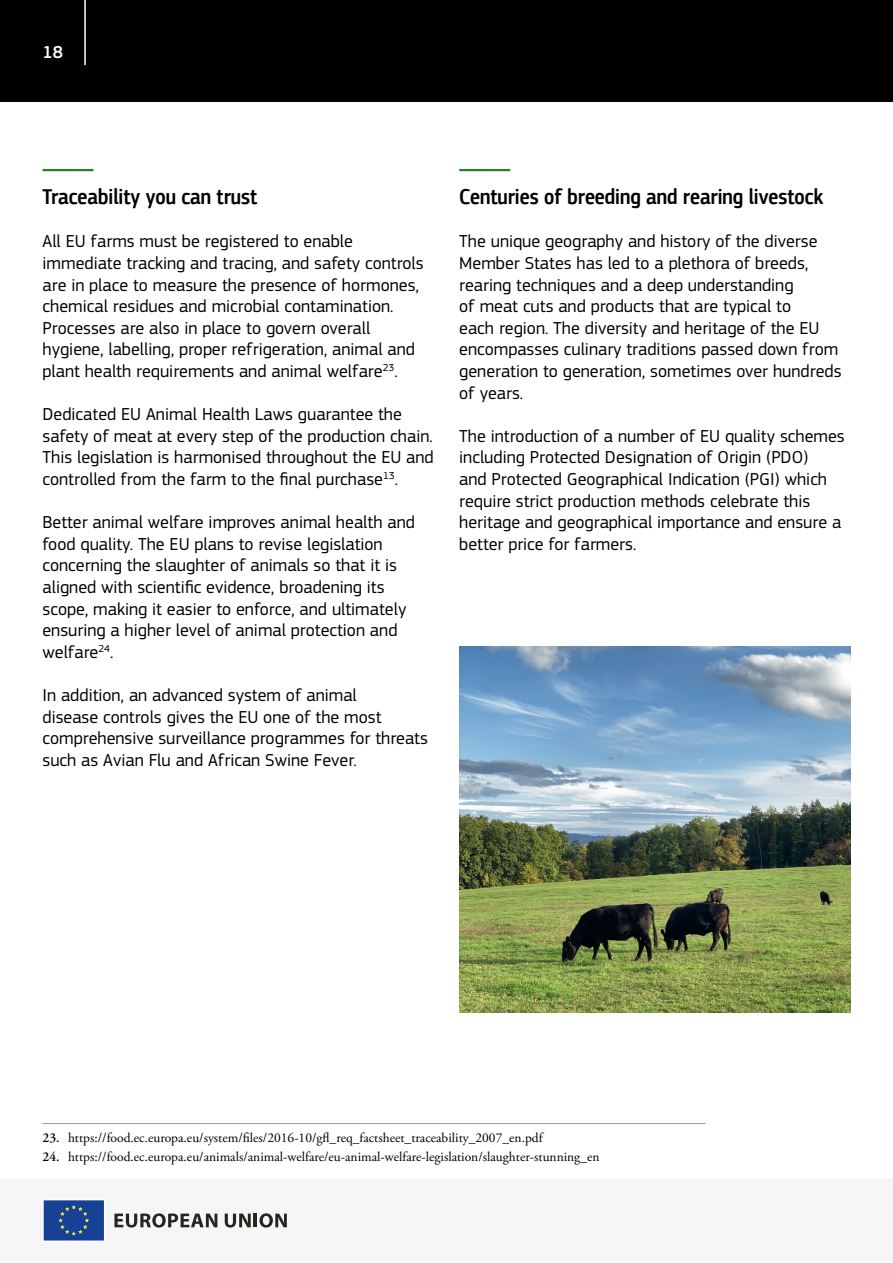
<style>
.page{position:relative;width:893px;height:1263px;background:#fff}
.page>*{position:absolute;margin:0;border:0;box-sizing:border-box;transform-origin:0 0}
.t1{font:500 22.5px "EC Square Sans Cond Pro";color:#000}
.t2{font:18px/21.6px "EC Square Sans Pro";color:#000}
.t3{font:500 18px "EC Square Sans Pro";color:#fff}
.t4{font:13.5px/19.2px "Adobe Garamond Pro";color:#000}
.t5{font:600 13.5px/19.2px "Adobe Garamond Pro";color:#000}
</style>
<div class="page">
<div style="left:0;top:1178px;width:893px;height:85px;background:#f6f6f6"></div>
<svg style="left:43px;top:1200px;width:61px;height:41px;background:#254d94"></svg>
<hr style="left:254px;top:1213px;width:3px;height:14px;background:#282520">
<svg style="left:259px;top:1213px;width:28px;height:14px"></svg>
<svg style="left:225px;top:1213px;width:26px;height:14px"></svg>
<svg style="left:114px;top:1213px;width:103px;height:14px"></svg>
<div style="left:0;top:0;width:893px;height:102px;background:#000"></div>
<hr style="left:84px;top:0;width:2px;height:65px;background:#fff">
<hr style="left:43px;top:169px;width:51px;height:2px;background:#2c7f27">
<hr style="left:459px;top:169px;width:51px;height:2px;background:#2c7f27">
<img style="left:459px;top:646px;width:391px;height:366px">
<hr style="left:43px;top:1123px;width:663px;height:1px;background:#9d9d9c">
<p class="t3" style="left:43px;top:42px;width:22px">18</p>
<p class="t1" style="left:43px;top:183px;width:216px">Traceability you can trust</p>
<p class="t2" style="left:43px;top:231px;width:383px">All EU farms must be registered to enable immediate tracking and tracing, and safety controls are in place to measure the presence of hormones, chemical residues and microbial contamination.<br>Processes are also in place to govern overall hygiene, labelling, proper refrigeration, animal and plant health requirements and animal welfare<sup>23</sup>.</p>
<p class="t2" style="left:43px;top:404px;width:393px">Dedicated EU Animal Health Laws guarantee the safety of meat at every step of the production chain.<br>This legislation is harmonised throughout the EU and controlled from the farm to the final purchase<sup>13</sup>.</p>
<p class="t2" style="left:43px;top:512px;width:374px">Better animal welfare improves animal health and food quality. The EU plans to revise legislation concerning the slaughter of animals so that it is aligned with scientific evidence, broadening its scope, making it easier to enforce, and ultimately ensuring a higher level of animal protection and welfare<sup>24</sup>.</p>
<p class="t2" style="left:43px;top:684px;width:387px">In addition, an advanced system of animal<br>disease controls gives the EU one of the most comprehensive surveillance programmes for threats such as Avian Flu and African Swine Fever.</p>
<p class="t1" style="left:459px;top:183px;width:365px">Centuries of breeding and rearing livestock</p>
<p class="t2" style="left:459px;top:231px;width:384px">The unique geography and history of the diverse Member States has led to a plethora of breeds, rearing techniques and a deep understanding<br>of meat cuts and products that are typical to<br>each region. The diversity and heritage of the EU encompasses culinary traditions passed down from generation to generation, sometimes over hundreds of years.</p>
<p class="t2" style="left:459px;top:425px;width:387px">The introduction of a number of EU quality schemes including Protected Designation of Origin (PDO)<br>and Protected Geographical Indication (PGI) which require strict production methods celebrate this heritage and geographical importance and ensure a better price for farmers.</p>
<p class="t5" style="left:43px;top:1128px;width:19px">23.<br>24.</p>
<p class="t4" style="left:68px;top:1128px;width:533px">https://food.ec.europa.eu/system/files/2016-10/gfl_req_factsheet_traceability_2007_en.pdf https://food.ec.europa.eu/animals/animal-welfare/eu-animal-welfare-legislation/slaughter-stunning_en</p>
</div>
